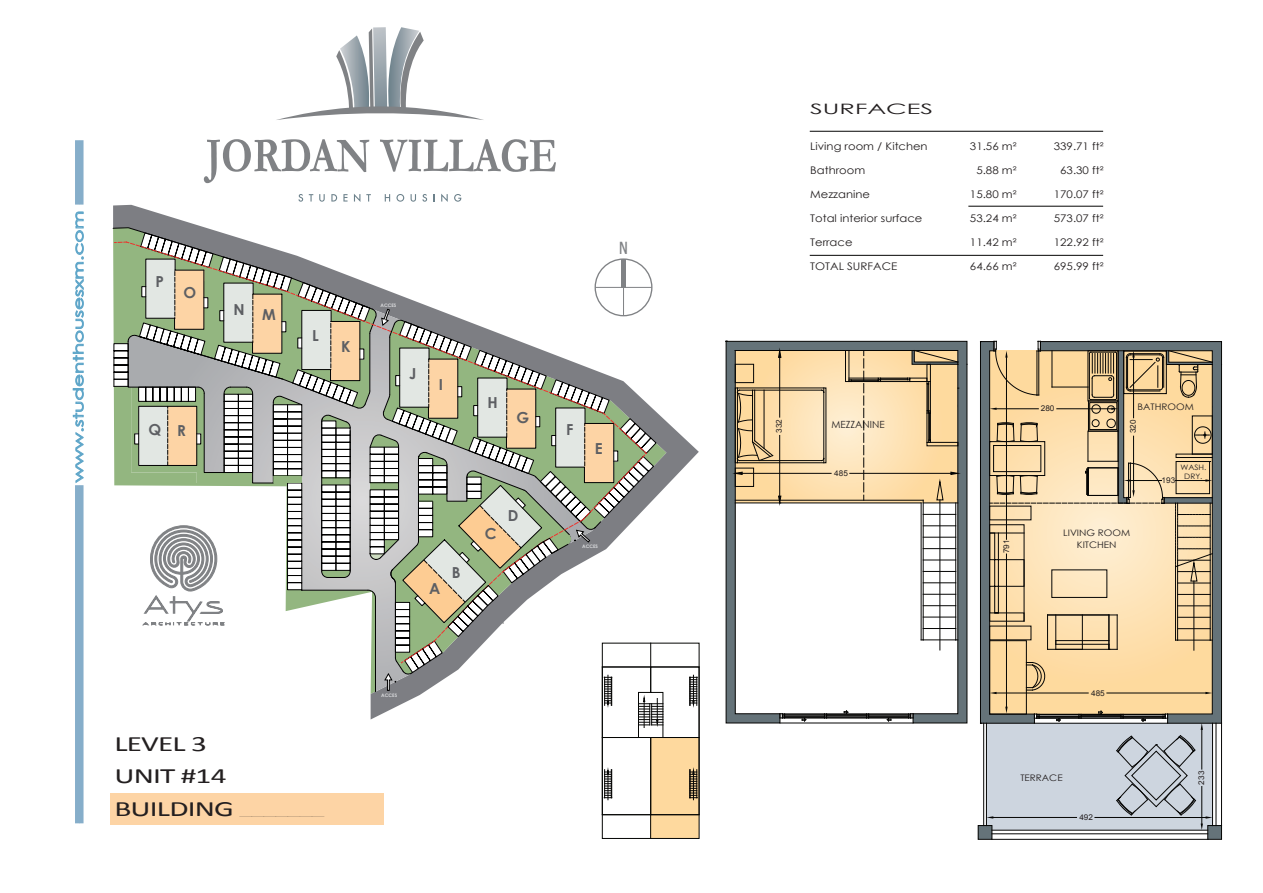
<style>
.page{position:relative;width:1263px;height:893px;background:#fff}
.page>*{position:absolute;margin:0;border:0;box-sizing:border-box;transform-origin:0 0}
.t1{font:21.9px/32.4px "Calibri";letter-spacing:-.025em;color:#231f20;scale:1.43 1}
.t2{font:500 condensed 18.15px "Franklin Gothic";color:#808285;scale:.85 1}
.t3{font:700 15.15px "Century Gothic";color:#5d5f63}
.t4{font:14.4px "Century Gothic";color:#231f20;scale:1.77 1}
.t5{font:13.5px "Century Gothic";color:#5fa6c9;scale:1.48 1}
.t6{font:10.5px "Century Gothic";color:#231f20;scale:1.1 1}
.t7{font:9.9px "Century Gothic";color:#231f20}
.t8{font:9px/12px "Century Gothic";color:#231f20;text-align:center;scale:1.1 1}
.t9{font:7.95px "Arial";color:#231f20}
.t10{font:7.5px/9px "Century Gothic";color:#231f20;text-align:center;scale:1.1 1}
.t11{font:700 4.8px "Century Gothic";color:#dadbdd}
.t12{font:2.4px "Calibri";color:#231f20;scale:10.49 1}
</style>
<div class="page">
<svg style="left:725px;top:341px;width:243px;height:383px"></svg>
<div style="left:1208px;top:825px;width:13px;height:14px;background:#657379"></div>
<div style="left:978px;top:825px;width:14px;height:14px;background:#657379"></div>
<hr style="left:992px;top:839px;width:216px;height:1px;background:#050504">
<hr style="left:992px;top:833px;width:216px;height:1px;background:#050504">
<hr style="left:992px;top:830px;width:216px;height:1px;background:#050504">
<div style="left:978px;top:825px;width:14px;height:15px;border:1px solid #050504"></div>
<div style="left:1207px;top:825px;width:15px;height:15px;border:1px solid #050504"></div>
<svg style="left:980px;top:341px;width:242px;height:489px;background:#cfc0a3"></svg>
<div style="left:651px;top:737px;width:48px;height:101px;background:#fed99e"></div>
<svg style="left:604px;top:769px;width:8px;height:31px"></svg>
<svg style="left:689px;top:769px;width:8px;height:31px"></svg>
<div style="left:602px;top:814px;width:97px;height:25px;border:1px solid #040503"></div>
<div style="left:602px;top:737px;width:49px;height:78px;border:1px solid #040503"></div>
<div style="left:650px;top:737px;width:49px;height:78px;border:1px solid #040503"></div>
<svg style="left:650px;top:815px;width:1px;height:23px"></svg>
<div style="left:111px;top:793px;width:273px;height:32px;background:#fdd4a5"></div>
<hr style="left:810px;top:131px;width:293px;height:1px;background:#050504">
<hr style="left:969px;top:206px;width:133px;height:1px;background:#050504">
<hr style="left:810px;top:255px;width:293px;height:1px;background:#050504">
<div style="left:75px;top:140px;width:9px;height:65px;background:#86aeca"></div>
<svg style="left:73px;top:212px;width:11px;height:271px"></svg>
<div style="left:75px;top:485px;width:9px;height:338px;background:#86aeca"></div>
<svg style="left:204px;top:139px;width:165px;height:44px"></svg>
<svg style="left:380px;top:139px;width:176px;height:33px"></svg>
<svg style="left:276px;top:27px;width:208px;height:93px"></svg>
<svg style="left:298px;top:194px;width:5px;height:8px"></svg>
<svg style="left:309px;top:194px;width:4px;height:8px"></svg>
<svg style="left:319px;top:194px;width:6px;height:8px"></svg>
<svg style="left:331px;top:194px;width:6px;height:8px"></svg>
<svg style="left:343px;top:194px;width:4px;height:8px"></svg>
<svg style="left:354px;top:194px;width:6px;height:8px"></svg>
<svg style="left:366px;top:194px;width:5px;height:8px"></svg>
<svg style="left:385px;top:194px;width:5px;height:8px"></svg>
<svg style="left:396px;top:194px;width:8px;height:8px"></svg>
<svg style="left:411px;top:194px;width:5px;height:8px"></svg>
<svg style="left:422px;top:194px;width:5px;height:8px"></svg>
<svg style="left:441px;top:194px;width:7px;height:8px"></svg>
<svg style="left:454px;top:194px;width:7px;height:8px"></svg>
<svg style="left:113px;top:205px;width:90px;height:22px;fill:#7d7e83"></svg>
<svg style="left:113px;top:227px;width:586px;height:511px"></svg>
<div style="left:594px;top:258px;width:58px;height:58px;border:1px solid #808285;border-radius:50%"></div>
<hr style="left:595px;top:287px;width:57px;height:1px;background:#808285">
<hr style="left:623px;top:259px;width:1px;height:57px;background:#808285">
<div style="left:621px;top:259px;width:5px;height:28px;background:#808285"></div>
<p class="t5" style="left:69px;top:482px;width:185px;rotate:-90deg">www.studenthousesxm.com</p>
<h3 class="t3" style="left:156px;top:270px;width:10px">P</h3>
<h3 class="t3" style="left:183px;top:281px;width:14px">O</h3>
<h3 class="t3" style="left:148px;top:418px;width:39px">Q R</h3>
<h3 class="t3" style="left:233px;top:300px;width:44px">N M</h3>
<h3 class="t3" style="left:312px;top:324px;width:8px">L</h3>
<h3 class="t3" style="left:341px;top:335px;width:11px">K</h3>
<p class="t11" style="left:381px;top:302px;width:17px">ACCES</p>
<h3 class="t3" style="left:409px;top:362px;width:9px">J</h3>
<h3 class="t3" style="left:439px;top:373px;width:6px">I</h3>
<h3 class="t3" style="left:487px;top:391px;width:12px">H</h3>
<h3 class="t3" style="left:516px;top:405px;width:14px">G</h3>
<h3 class="t3" style="left:429px;top:577px;width:13px">A</h3>
<h3 class="t3" style="left:452px;top:561px;width:10px">B</h3>
<h3 class="t3" style="left:485px;top:522px;width:13px">C</h3>
<h3 class="t3" style="left:508px;top:504px;width:12px">D</h3>
<h2 class="t2" style="left:619px;top:236px;width:12px">N</h2>
<h3 class="t3" style="left:566px;top:418px;width:9px">F</h3>
<h3 class="t3" style="left:595px;top:437px;width:9px">E</h3>
<p class="t11" style="left:582px;top:542px;width:17px">ACCES</p>
<h1 class="t1" style="left:114px;top:727px;width:85px">LEVEL 3<br>UNIT #14<br>BUILDING</h1>
<p class="t12" style="left:239px;top:813px;width:10px">_______</p>
<p class="t11" style="left:381px;top:692px;width:17px">ACCES</p>
<h3 class="t4" style="left:810px;top:99px;width:71px">SURFACES</h3>
<p class="t6" style="left:810px;top:139px;width:108px">Living room / Kitchen</p>
<p class="t6" style="left:810px;top:163px;width:51px">Bathroom</p>
<p class="t6" style="left:810px;top:187px;width:56px">Mezzanine</p>
<p class="t6" style="left:810px;top:211px;width:103px">Total interior surface</p>
<p class="t6" style="left:810px;top:235px;width:40px">Terrace</p>
<p class="t6" style="left:810px;top:259px;width:81px">TOTAL SURFACE</p>
<p class="t6" style="left:970px;top:139px;width:44px">31.56 m²</p>
<p class="t6" style="left:976px;top:163px;width:38px">5.88 m²</p>
<p class="t6" style="left:970px;top:187px;width:44px">15.80 m²</p>
<p class="t6" style="left:970px;top:211px;width:44px">53.24 m²</p>
<p class="t6" style="left:970px;top:235px;width:44px">11.42 m²</p>
<p class="t6" style="left:970px;top:259px;width:44px">64.66 m²</p>
<p class="t6" style="left:1054px;top:139px;width:47px">339.71 ft²</p>
<p class="t6" style="left:1060px;top:163px;width:41px">63.30 ft²</p>
<p class="t6" style="left:1054px;top:187px;width:47px">170.07 ft²</p>
<p class="t6" style="left:1054px;top:211px;width:47px">573.07 ft²</p>
<p class="t6" style="left:1054px;top:235px;width:47px">122.92 ft²</p>
<p class="t6" style="left:1054px;top:259px;width:47px">695.99 ft²</p>
<p class="t9" style="left:774px;top:433px;width:15px;rotate:-90deg">332</p>
<p class="t7" style="left:831px;top:417px;width:55px">MEZZANINE</p>
<p class="t9" style="left:834px;top:468px;width:15px">485</p>
<p class="t9" style="left:1001px;top:553px;width:15px;rotate:-90deg">791</p>
<p class="t9" style="left:1041px;top:403px;width:15px">280</p>
<p class="t8" style="left:1137px;top:401px;width:53px">BATHROOM</p>
<p class="t9" style="left:1128px;top:433px;width:15px;rotate:-90deg">320</p>
<p class="t10" style="left:1180px;top:462px;width:25px">WASH.<br>DRY.</p>
<p class="t9" style="left:1161px;top:475px;width:15px">193</p>
<p class="t8" style="left:1063px;top:527px;width:62px">LIVING ROOM<br>KITCHEN</p>
<p class="t9" style="left:1091px;top:688px;width:15px">485</p>
<p class="t8" style="left:1020px;top:772px;width:40px">TERRACE</p>
<p class="t9" style="left:1079px;top:812px;width:15px">492</p>
<p class="t9" style="left:1196px;top:784px;width:15px;rotate:-90deg">233</p>
</div>
